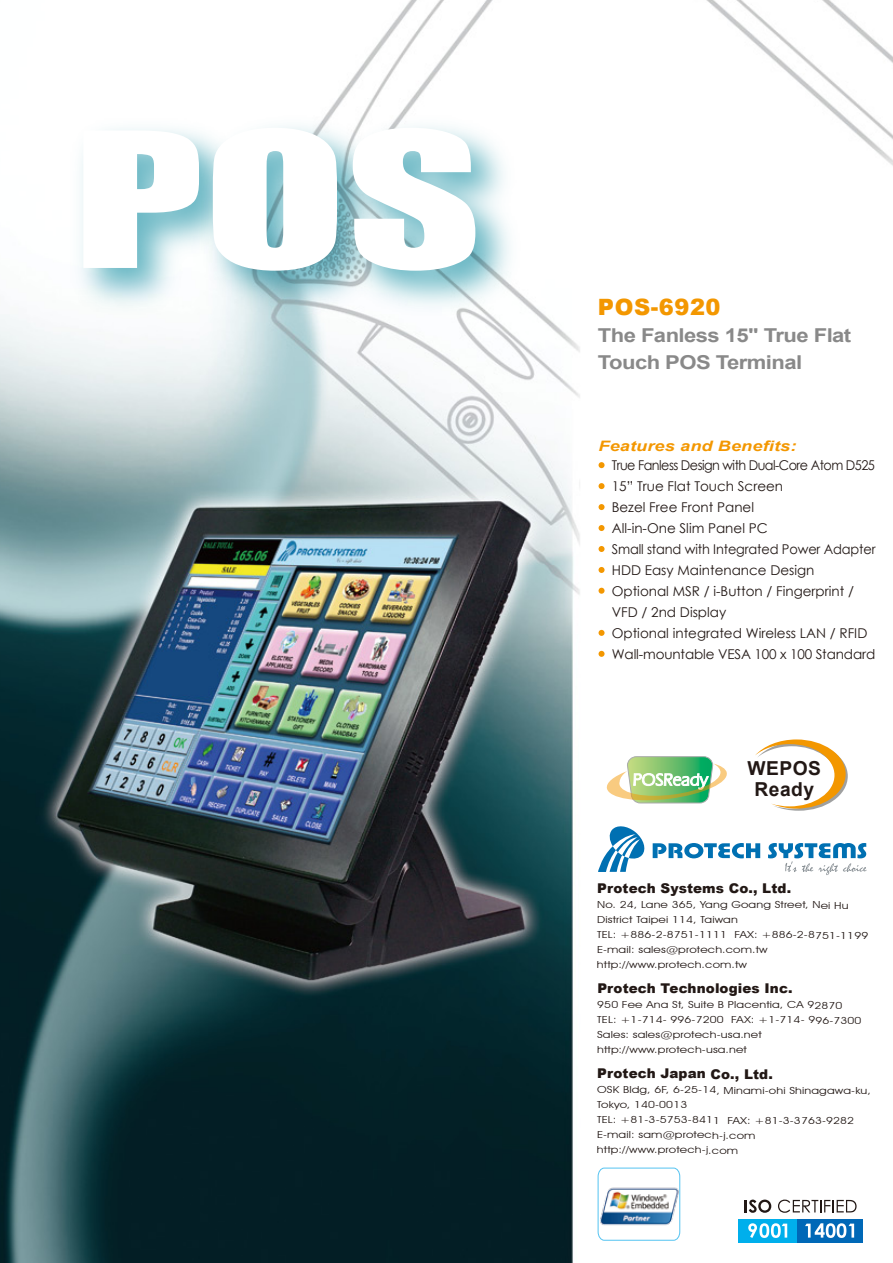
<style>
.page{position:relative;width:893px;height:1263px;background:#fff}
.page>*{position:absolute;margin:0;border:0;box-sizing:border-box;transform-origin:0 0}
.t1{font:900 22.5px "Arial";letter-spacing:.025em;color:#f39700}
.t2{font:700 19.2px/27px "Arial";letter-spacing:-.025em;color:#898989;scale:1.15 1}
.t3{font:700 19.2px/21.3px "Arial";letter-spacing:.025em;color:#221815;text-align:center}
.t4{font:italic 700 14.4px "Arial";letter-spacing:.01em;color:#f39700;scale:1.25 1}
.t5{font:13.5px/21px "Century Gothic";color:#221815;scale:.94 1}
.t6{font:900 13.5px "Arial";letter-spacing:.005em;color:#221815}
.t7{font:9.75px/15px "Avant Garde IT Cby BT";letter-spacing:.01em;color:#221815;scale:1.25 1}
</style>
<div class="page">
<img style="left:0;top:0;width:893px;height:1263px">
<img style="left:63px;top:111px;width:130px;height:211px">
<svg style="left:83px;top:130px;width:110px;height:138px"></svg>
<img style="left:193px;top:108px;width:140px;height:217px">
<svg style="left:213px;top:128px;width:120px;height:143px"></svg>
<img style="left:333px;top:108px;width:198px;height:217px">
<svg style="left:353px;top:128px;width:122px;height:143px"></svg>
<svg style="left:598px;top:462px;width:6px;height:6px"></svg>
<svg style="left:598px;top:483px;width:6px;height:6px"></svg>
<svg style="left:598px;top:504px;width:6px;height:6px"></svg>
<svg style="left:598px;top:567px;width:6px;height:6px"></svg>
<svg style="left:598px;top:588px;width:6px;height:6px"></svg>
<svg style="left:598px;top:546px;width:6px;height:6px"></svg>
<svg style="left:598px;top:651px;width:6px;height:6px"></svg>
<svg style="left:598px;top:525px;width:6px;height:6px"></svg>
<svg style="left:598px;top:630px;width:6px;height:6px"></svg>
<div style="left:738px;top:1219px;width:58px;height:23px;background:#00afec"></div>
<div style="left:797px;top:1219px;width:65px;height:23px;background:#0068b7"></div>
<svg style="left:745px;top:1199px;width:26px;height:14px"></svg>
<svg style="left:778px;top:1199px;width:78px;height:14px"></svg>
<svg style="left:748px;top:1223px;width:39px;height:15px"></svg>
<svg style="left:805px;top:1223px;width:49px;height:15px"></svg>
<svg style="left:597px;top:1167px;width:84px;height:74px"></svg>
<img style="left:594px;top:1181px;width:88px;height:49px">
<svg style="left:653px;top:843px;width:107px;height:15px"></svg>
<svg style="left:598px;top:824px;width:49px;height:48px"></svg>
<svg style="left:768px;top:843px;width:99px;height:32px"></svg>
<svg style="left:755px;top:739px;width:93px;height:72px"></svg>
<svg style="left:607px;top:756px;width:120px;height:48px"></svg>
<p class="t1" style="left:598px;top:291px;width:124px">POS-6920</p>
<p class="t2" style="left:598px;top:323px;width:222px">The Fanless 15" True Flat<br>Touch POS Terminal</p>
<p class="t4" style="left:598px;top:436px;width:160px">Features and Benefits:</p>
<p class="t5" style="left:612px;top:454px;width:282px">True Fanless Design with Dual-Core Atom D525<br>15” True Flat Touch Screen<br>Bezel Free Front Panel<br>All-in-One Slim Panel PC<br>Small stand with Integrated Power Adapter<br>HDD Easy Maintenance Design<br>Optional MSR / i-Button / Fingerprint /<br>VFD / 2nd Display<br>Optional integrated Wireless LAN / RFID<br>Wall-mountable VESA 100 x 100 Standard</p>
<p class="t3" style="left:748px;top:758px;width:75px">WEPOS<br>Ready</p>
<p class="t6" style="left:597px;top:878px;width:195px">Protech Systems Co., Ltd.</p>
<p class="t7" style="left:597px;top:897px;width:219px">No. 24, Lane 365, Yang Goang Street, Nei Hu District Taipei 114, Taiwan<br>TEL: +886-2-8751-1111 FAX: +886-2-8751-1199<br>E-mail: sales@protech.com.tw http://www.protech.com.tw</p>
<p class="t6" style="left:597px;top:978px;width:197px">Protech Technologies Inc.</p>
<p class="t7" style="left:597px;top:997px;width:213px">950 Fee Ana St, Suite B Placentia, CA 92870<br>TEL: +1-714- 996-7200 FAX: +1-714- 996-7300<br>Sales: sales@protech-usa.net http://www.protech-usa.net</p>
<p class="t6" style="left:597px;top:1064px;width:177px">Protech Japan Co., Ltd.</p>
<p class="t7" style="left:597px;top:1082px;width:221px">OSK Bldg, 6F, 6-25-14, Minami-ohi Shinagawa-ku, Tokyo, 140-0013<br>TEL: +81-3-5753-8411 FAX: +81-3-3763-9282<br>E-mail: sam@protech-j.com http://www.protech-j.com</p>
</div>
